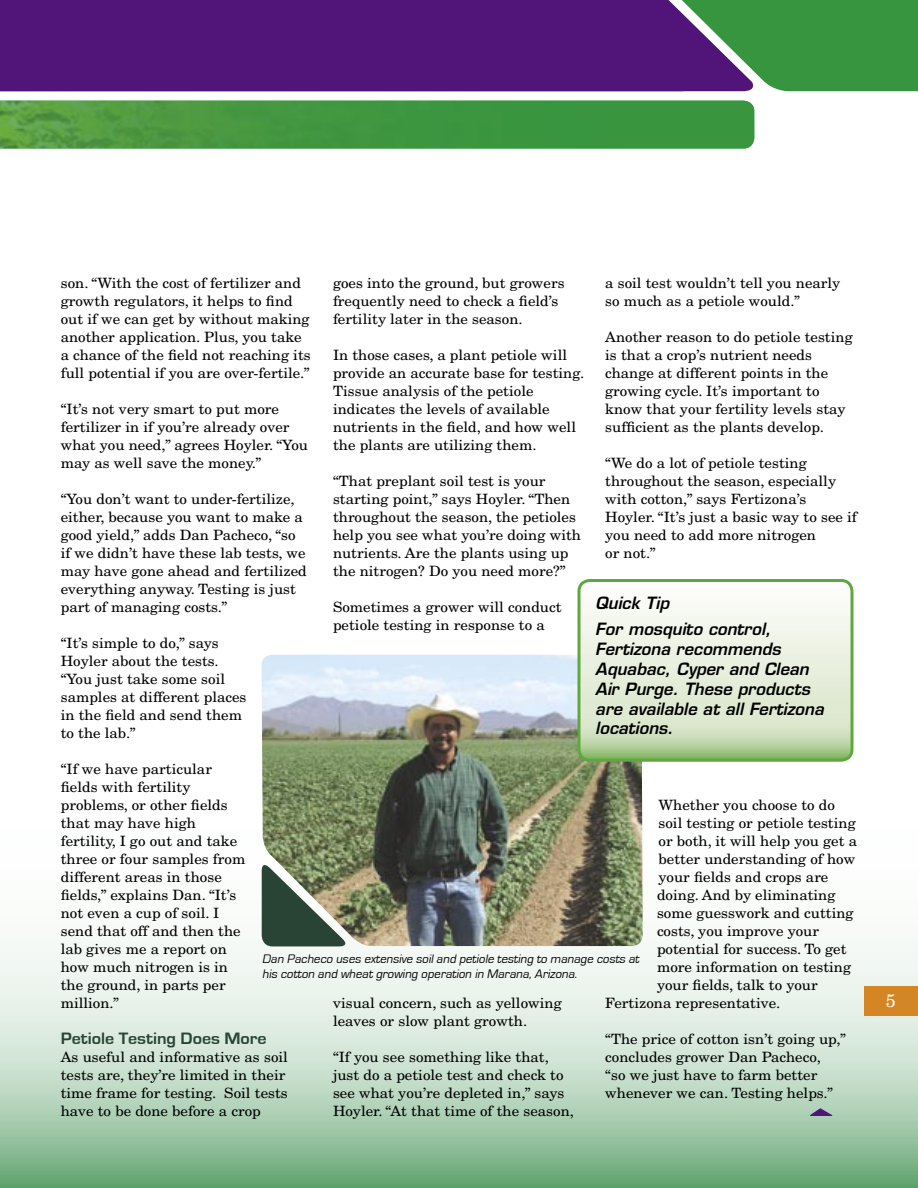
<style>
.page{position:relative;width:918px;height:1188px;background:#fff}
.page>*{position:absolute;margin:0;border:0;box-sizing:border-box;transform-origin:0 0}
.Body_Copy{font:18px "New Century Schlbk";color:#fff}
.SubSubHead{font:700 16.95px "Eurostile";color:#294434;scale:1.06 1}
.t1{font:italic 600 16.5px/19.8px "Eurostile";color:#000}
.Body_Copy-2{font:14.1px/18px "New Century Schlbk";color:#000;scale:1.06 1}
.Body_Copy-3{font:italic 12.75px/15px "Eurostile";color:#000}
</style>
<div class="page">
<div style="left:637px;top:0;width:281px;height:92px;background:#38953f"></div>
<div style="left:0;top:0;width:758px;height:91px;background:#511478"></div>
<img style="left:0;top:101px;width:754px;height:47px">
<svg style="left:0;top:654px;width:918px;height:534px"></svg>
<img style="left:261px;top:655px;width:382px;height:291px">
<svg style="left:262px;top:860px;width:88px;height:86px;background:#687761"></svg>
<svg style="left:809px;top:1108px;width:24px;height:8px"></svg>
<div style="left:864px;top:986px;width:54px;height:29px;background:#d48625"></div>
<svg style="left:576px;top:579px;width:279px;height:181px"></svg>
<p class="Body_Copy-2" style="left:61px;top:274px;width:237px">son. “With the cost of fertilizer and growth regulators, it helps to find out if we can get by without making another application. Plus, you take a chance of the field not reaching its full potential if you are over-fertile.”</p>
<p class="Body_Copy-2" style="left:61px;top:400px;width:235px">“It’s not very smart to put more fertilizer in if you’re already over what you need,” agrees Hoyler. “You may as well save the money.”</p>
<p class="Body_Copy-2" style="left:61px;top:490px;width:234px">“You don’t want to under-fertilize, either, because you want to make a good yield,” adds Dan Pacheco, “so if we didn’t have these lab tests, we may have gone ahead and fertilized everything anyway. Testing is just part of managing costs.”</p>
<p class="Body_Copy-2" style="left:61px;top:634px;width:177px">“It’s simple to do,” says<br>Hoyler about the tests. “You just take some soil samples at different places in the field and send them to the lab.”</p>
<p class="Body_Copy-2" style="left:61px;top:760px;width:176px">“If we have particular fields with fertility problems, or other fields that may have high fertility, I go out and take three or four samples from different areas in those fields,” explains Dan. “It’s not even a cup of soil. I send that off and then the lab gives me a report on how much nitrogen is in the ground, in parts per million.”</p>
<p class="SubSubHead" style="left:61px;top:1029px;width:196px">Petiole Testing Does More</p>
<p class="Body_Copy-2" style="left:61px;top:1048px;width:216px">As useful and informative as soil tests are, they’re limited in their time frame for testing. Soil tests have to be done before a crop</p>
<p class="Body_Copy-2" style="left:333px;top:274px;width:220px">goes into the ground, but growers frequently need to check a field’s fertility later in the season.</p>
<p class="Body_Copy-2" style="left:333px;top:346px;width:239px">In those cases, a plant petiole will provide an accurate base for testing.<br>Tissue analysis of the petiole indicates the levels of available nutrients in the field, and how well the plants are utilizing them.</p>
<p class="Body_Copy-2" style="left:333px;top:472px;width:236px">“That preplant soil test is your starting point,” says Hoyler. “Then throughout the season, the petioles help you see what you’re doing with nutrients. Are the plants using up the nitrogen? Do you need more?”</p>
<p class="Body_Copy-2" style="left:333px;top:598px;width:217px">Sometimes a grower will conduct petiole testing in response to a</p>
<p class="Body_Copy-2" style="left:605px;top:274px;width:223px">a soil test wouldn’t tell you nearly so much as a petiole would.”</p>
<p class="Body_Copy-2" style="left:605px;top:328px;width:235px">Another reason to do petiole testing is that a crop’s nutrient needs change at different points in the growing cycle. It’s important to know that your fertility levels stay sufficient as the plants develop.</p>
<p class="Body_Copy-2" style="left:605px;top:454px;width:239px">“We do a lot of petiole testing throughout the season, especially with cotton,” says Fertizona’s<br>Hoyler. “It’s just a basic way to see if you need to add more nitrogen<br>or not.”</p>
<p class="t1" style="left:595px;top:593px;width:75px">Quick Tip</p>
<p class="t1" style="left:595px;top:619px;width:230px">For mosquito control,<br>Fertizona recommends<br>Aquabac, Cyper and Clean<br>Air Purge. These products are available at all Fertizona locations.</p>
<p class="Body_Copy-2" style="left:658px;top:796px;width:168px">Whether you choose to do</p>
<p class="Body_Copy-2" style="left:658px;top:814px;width:188px">soil testing or petiole testing</p>
<p class="Body_Copy-2" style="left:658px;top:832px;width:189px">or both, it will help you get a</p>
<p class="Body_Copy-2" style="left:658px;top:850px;width:187px">better understanding of how</p>
<p class="Body_Copy-2" style="left:658px;top:868px;width:162px">your fields and crops are</p>
<p class="Body_Copy-2" style="left:657px;top:886px;width:170px">doing. And by eliminating</p>
<p class="Body_Copy-2" style="left:657px;top:904px;width:187px">some guesswork and cutting</p>
<p class="Body_Copy-2" style="left:657px;top:922px;width:154px">costs, you improve your</p>
<p class="Body_Copy-2" style="left:657px;top:940px;width:180px">potential for success. To get</p>
<p class="Body_Copy-2" style="left:657px;top:958px;width:185px">more information on testing</p>
<p class="Body_Copy-2" style="left:657px;top:976px;width:153px">your fields, talk to your</p>
<p class="Body_Copy-2" style="left:605px;top:994px;width:167px">Fertizona representative.</p>
<p class="Body_Copy-2" style="left:605px;top:1030px;width:229px">“The price of cotton isn’t going up,” concludes grower Dan Pacheco,<br>“so we just have to farm better whenever we can. Testing helps.”</p>
<p class="Body_Copy-3" style="left:262px;top:952px;width:381px">Dan Pacheco uses extensive soiland petiole testing to manage costs at his cotton and wheatgrowing operation in Marana,Arizona.</p>
<p class="Body_Copy-2" style="left:333px;top:994px;width:217px">visual concern, such as yellowing leaves or slow plant growth.</p>
<p class="Body_Copy-2" style="left:333px;top:1048px;width:229px">“If you see something like that, just do a petiole test and check to see what you’re depleted in,” says Hoyler. “At that time of the season,</p>
<p class="Body_Copy" style="left:886px;top:990px;width:12px">5</p>
</div>
